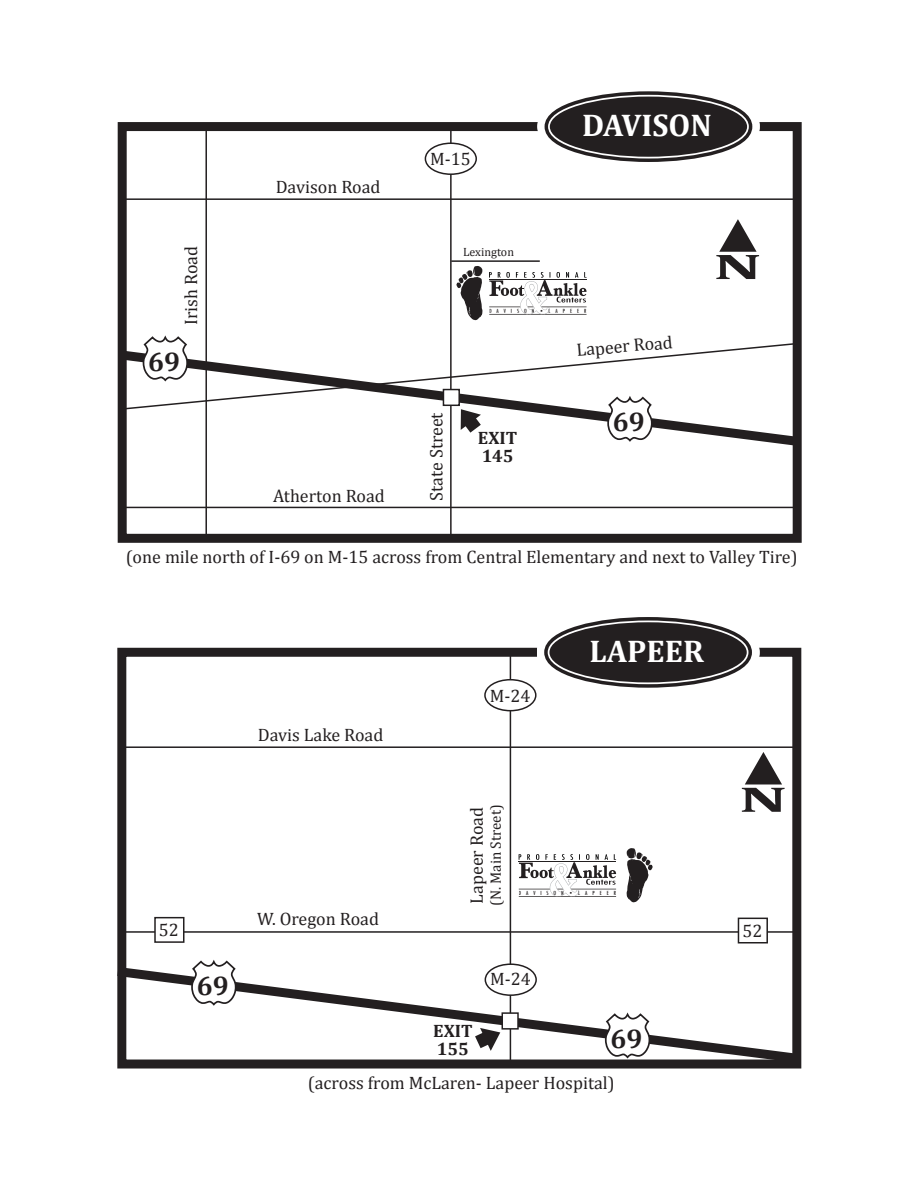
<style>
.page{position:relative;width:918px;height:1188px;background:#fff}
.page>*{position:absolute;margin:0;border:0;box-sizing:border-box;transform-origin:0 0}
.t1{font:700 36px "Cambria";color:#231f20;scale:2 1}
.t2{font:700 31.5px "Cambria";color:#fff}
.t3{font:700 27px "Cambria";color:#231f20}
.t4{font:18px "Cambria";color:#231f20}
.t5{font:700 18px "Cambria";color:#231f20}
.t6{font:15px "Cambria";color:#231f20}
.t7{font:12px "Cambria";color:#231f20}
.t8{font:500 condensed 5.7px "Futura";letter-spacing:.88em;color:#231f20}
</style>
<div class="page">
<div style="left:118px;top:122px;width:684px;height:421px;border:9px solid #231f20"></div>
<svg style="left:117px;top:345px;width:685px;height:106px"></svg>
<svg style="left:123px;top:342px;width:672px;height:68px"></svg>
<hr style="left:450px;top:127px;width:2px;height:408px;background:#231f20">
<hr style="left:123px;top:507px;width:674px;height:1px;background:#231f20">
<hr style="left:123px;top:198px;width:674px;height:2px;background:#231f20">
<hr style="left:205px;top:127px;width:2px;height:408px;background:#231f20">
<hr style="left:451px;top:260px;width:89px;height:2px;background:#231f20">
<svg style="left:606px;top:394px;width:48px;height:49px"></svg>
<svg style="left:142px;top:335px;width:47px;height:48px"></svg>
<div style="left:425px;top:143px;width:51px;height:31px;background:#fff;border-radius:50%"></div>
<div style="left:425px;top:142px;width:52px;height:33px;border:2px solid #231f20;border-radius:50%"></div>
<svg style="left:719px;top:219px;width:38px;height:33px"></svg>
<svg style="left:456px;top:266px;width:27px;height:54px"></svg>
<svg style="left:489px;top:272px;width:98px;height:43px"></svg>
<svg style="left:537px;top:91px;width:223px;height:71px"></svg>
<div style="left:550px;top:97px;width:197px;height:60px;background:#231f20;border-radius:50%"></div>
<div style="left:545px;top:91px;width:207px;height:71px;border:3px solid #231f20;border-radius:50%"></div>
<div style="left:552px;top:98px;width:193px;height:57px;border:3px solid #231f20;border-radius:50%"></div>
<div style="left:117px;top:648px;width:684px;height:421px;border:9px solid #231f20"></div>
<svg style="left:117px;top:961px;width:685px;height:107px"></svg>
<hr style="left:510px;top:654px;width:1px;height:408px;background:#231f20">
<hr style="left:124px;top:746px;width:675px;height:2px;background:#231f20">
<svg style="left:604px;top:1010px;width:47px;height:50px"></svg>
<svg style="left:190px;top:960px;width:48px;height:47px"></svg>
<div style="left:485px;top:964px;width:51px;height:31px;background:#fff;border-radius:50%"></div>
<div style="left:485px;top:963px;width:52px;height:33px;border:2px solid #231f20;border-radius:50%"></div>
<div style="left:485px;top:680px;width:51px;height:31px;background:#fff;border-radius:50%"></div>
<div style="left:484px;top:679px;width:53px;height:32px;border:2px solid #231f20;border-radius:50%"></div>
<svg style="left:745px;top:752px;width:37px;height:33px"></svg>
<svg style="left:626px;top:848px;width:27px;height:54px"></svg>
<svg style="left:519px;top:854px;width:97px;height:43px"></svg>
<svg style="left:537px;top:617px;width:222px;height:71px"></svg>
<div style="left:549px;top:622px;width:198px;height:60px;background:#231f20;border-radius:50%"></div>
<div style="left:544px;top:617px;width:208px;height:71px;border:3px solid #231f20;border-radius:50%"></div>
<div style="left:551px;top:624px;width:194px;height:57px;border:3px solid #231f20;border-radius:50%"></div>
<div style="left:443px;top:390px;width:16px;height:15px;background:#fff"></div>
<div style="left:443px;top:389px;width:17px;height:17px;border:2px solid #231f20"></div>
<svg style="left:461px;top:409px;width:20px;height:24px"></svg>
<div style="left:502px;top:1013px;width:16px;height:16px;background:#fff"></div>
<div style="left:502px;top:1012px;width:17px;height:18px;border:2px solid #231f20"></div>
<svg style="left:475px;top:1028px;width:25px;height:23px"></svg>
<hr style="left:122px;top:931px;width:674px;height:2px;background:#231f20">
<div style="left:738px;top:918px;width:29px;height:25px;background:#fff"></div>
<div style="left:738px;top:918px;width:30px;height:26px;border:2px solid #231f20"></div>
<div style="left:155px;top:918px;width:29px;height:24px;background:#fff"></div>
<div style="left:154px;top:917px;width:30px;height:26px;border:2px solid #231f20"></div>
<p class="t4" style="left:276px;top:176px;width:106px">Davison Road</p>
<p class="t4" style="left:430px;top:148px;width:42px">M-15</p>
<p class="t2" style="left:582px;top:103px;width:131px">DAVISON</p>
<p class="t4" style="left:181px;top:325px;width:81px;rotate:-90deg">Irish Road</p>
<p class="t7" style="left:463px;top:245px;width:52px">Lexington</p>
<p class="t8" style="left:489px;top:307px;width:99px">DAVISON•LAPEER</p>
<p class="t3" style="left:148px;top:342px;width:33px">69</p>
<p class="t4" style="left:273px;top:485px;width:113px">Atherton Road</p>
<p class="t4" style="left:426px;top:501px;width:90px;rotate:-90deg">State Street</p>
<p class="t5" style="left:478px;top:425px;width:41px">EXIT</p>
<p class="t5" style="left:482px;top:443px;width:33px">145</p>
<p class="t4" style="left:576px;top:340px;width:98px;rotate:-5deg">Lapeer Road</p>
<p class="t3" style="left:613px;top:403px;width:33px">69</p>
<p class="t1" style="left:713px;top:241px;width:26px">N</p>
<p class="t4" style="left:126px;top:546px;width:673px">(one mile north of I-69 on M-15 across from Central Elementary and next to Valley Tire)</p>
<p class="t4" style="left:258px;top:724px;width:127px">Davis Lake Road</p>
<p class="t4" style="left:490px;top:685px;width:42px">M-24</p>
<p class="t2" style="left:589px;top:629px;width:116px">LAPEER</p>
<p class="t4" style="left:466px;top:904px;width:98px;rotate:-90deg">Lapeer Road</p>
<p class="t6" style="left:487px;top:906px;width:103px;rotate:-90deg">(N. Main Street)</p>
<p class="t8" style="left:519px;top:889px;width:99px">DAVISON•LAPEER</p>
<p class="t1" style="left:739px;top:774px;width:26px">N</p>
<p class="t4" style="left:257px;top:909px;width:123px">W. Oregon Road</p>
<p class="t4" style="left:159px;top:919px;width:21px">52</p>
<p class="t4" style="left:742px;top:920px;width:21px">52</p>
<p class="t3" style="left:197px;top:967px;width:33px">69</p>
<p class="t4" style="left:490px;top:968px;width:42px">M-24</p>
<p class="t5" style="left:433px;top:1018px;width:41px">EXIT</p>
<p class="t5" style="left:437px;top:1036px;width:33px">155</p>
<p class="t3" style="left:610px;top:1019px;width:33px">69</p>
<p class="t4" style="left:308px;top:1072px;width:308px">(across from McLaren- Lapeer Hospital)</p>
</div>
